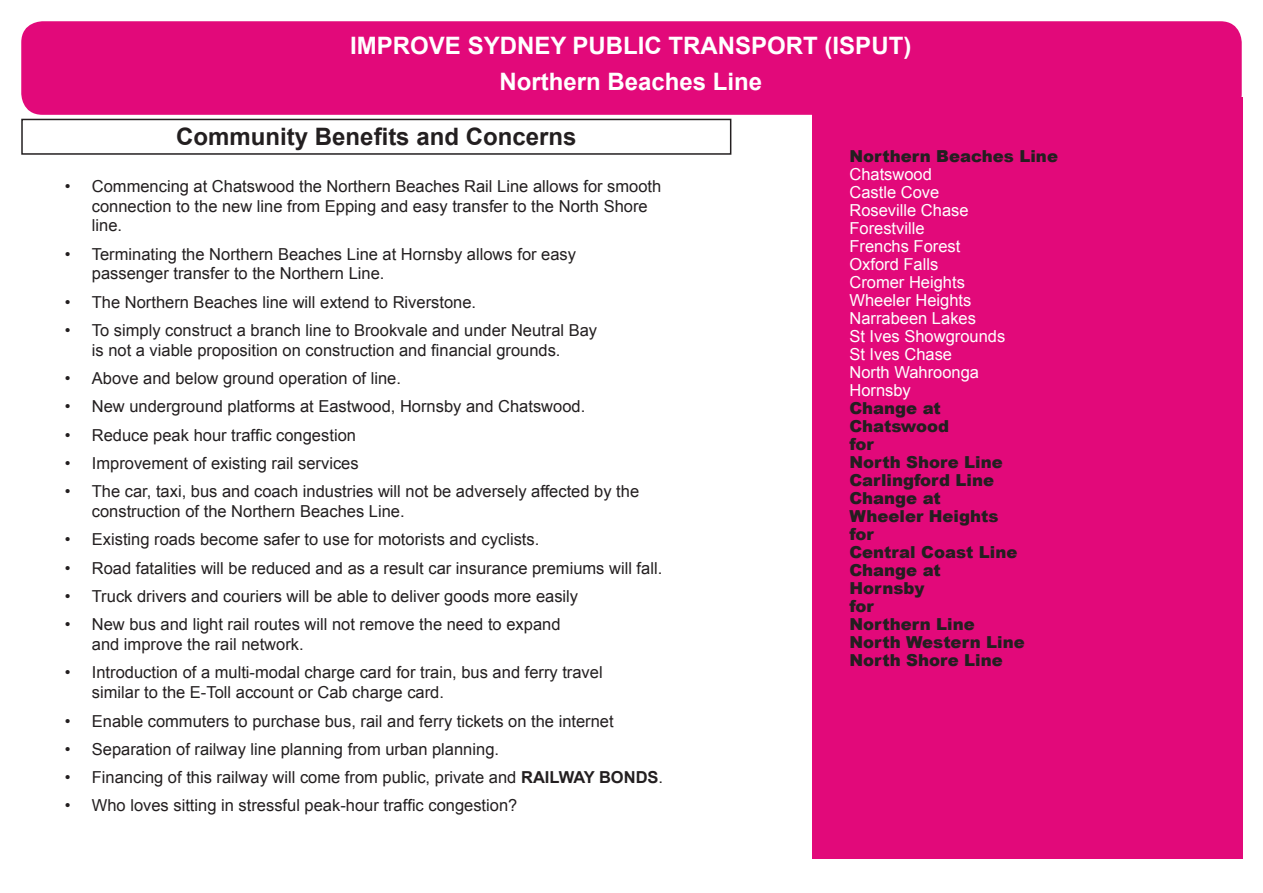
<style>
.page{position:relative;width:1263px;height:893px;background:#fff}
.page>*{position:absolute;margin:0;border:0;box-sizing:border-box;transform-origin:0 0}
.t1{font:700 24px/36px "Arial";color:#fff;text-align:center}
.t2{font:700 24px "Arial";color:#231f20}
.t3{font:16.5px/19.8px "Arial";color:#231f20}
.t4{font:900 16.5px/18px "Arial";color:#231f20}
.t5{font:16.5px/18px "Arial";color:#fff}
.s1{font-weight:700}
</style>
<div class="page">
<div style="left:21px;top:119px;width:710px;height:36px;border:2px solid #231f20"></div>
<div style="left:21px;top:21px;width:1221px;height:94px;background:#e2097a;border-radius:21px"></div>
<div style="left:812px;top:97px;width:430px;height:761px;background:#e2097a"></div>
<h1 class="t1" style="left:350px;top:28px;width:562px">IMPROVE SYDNEY PUBLIC TRANSPORT (ISPUT)<br>Northern Beaches Line</h1>
<h1 class="t2" style="left:176px;top:121px;width:402px">Community Benefits and Concerns</h1>
<p class="t3" style="left:92px;top:176px;width:571px;text-indent:-27px">• Commencing at Chatswood the Northern Beaches Rail Line allows for smooth connection to the new line from Epping and easy transfer to the North Shore line.</p>
<p class="t3" style="left:92px;top:244px;width:486px;text-indent:-27px">• Terminating the Northern Beaches Line at Hornsby allows for easy passenger transfer to the Northern Line.</p>
<p class="t3" style="left:65px;top:292px;width:413px">• The Northern Beaches line will extend to Riverstone.</p>
<p class="t3" style="left:65px;top:320px;width:534px;text-align:center">• To simply construct a branch line to Brookvale and under Neutral Bay is not a viable proposition on construction and financial grounds.</p>
<p class="t3" style="left:65px;top:369px;width:338px">• Above and below ground operation of line.</p>
<p class="t3" style="left:65px;top:397px;width:522px">• New underground platforms at Eastwood, Hornsby and Chatswood.</p>
<p class="t3" style="left:65px;top:425px;width:293px">• Reduce peak hour traffic congestion</p>
<p class="t3" style="left:65px;top:453px;width:295px">• Improvement of existing rail services</p>
<p class="t3" style="left:92px;top:482px;width:549px;text-indent:-27px">• The car, taxi, bus and coach industries will not be adversely affected by the construction of the Northern Beaches Line.</p>
<p class="t3" style="left:65px;top:530px;width:476px">• Existing roads become safer to use for motorists and cyclists.</p>
<p class="t3" style="left:65px;top:558px;width:599px">• Road fatalities will be reduced and as a result car insurance premiums will fall.</p>
<p class="t3" style="left:65px;top:586px;width:515px">• Truck drivers and couriers will be able to deliver goods more easily</p>
<p class="t3" style="left:92px;top:615px;width:470px;text-indent:-27px">• New bus and light rail routes will not remove the need to expand and improve the rail network.</p>
<p class="t3" style="left:92px;top:663px;width:512px;text-indent:-27px">• Introduction of a multi-modal charge card for train, bus and ferry travel similar to the E-Toll account or Cab charge card.</p>
<p class="t3" style="left:65px;top:711px;width:550px">• Enable commuters to purchase bus, rail and ferry tickets on the internet</p>
<p class="t3" style="left:65px;top:739px;width:436px">• Separation of railway line planning from urban planning.</p>
<p class="t3" style="left:65px;top:768px;width:600px">• Financing of this railway will come from public, private and <span class="s1">RAILWAY BONDS</span>.</p>
<p class="t3" style="left:65px;top:796px;width:454px">• Who loves sitting in stressful peak-hour traffic congestion?</p>
<p class="t4" style="left:849px;top:147px;width:210px">Northern Beaches Line</p>
<p class="t5" style="left:849px;top:165px;width:157px">Chatswood<br>Castle Cove<br>Roseville Chase<br>Forestville<br>Frenchs Forest<br>Oxford Falls<br>Cromer Heights<br>Wheeler Heights<br>Narrabeen Lakes<br>St Ives Showgrounds<br>St Ives Chase<br>North Wahroonga<br>Hornsby</p>
<p class="t4" style="left:849px;top:399px;width:177px">Change at<br>Chatswood<br>for<br>North Shore Line<br>Carlingford Line<br>Change at<br>Wheeler Heights for<br>Central Coast Line<br>Change at<br>Hornsby<br>for<br>Northern Line<br>North Western Line<br>North Shore Line</p>
</div>
